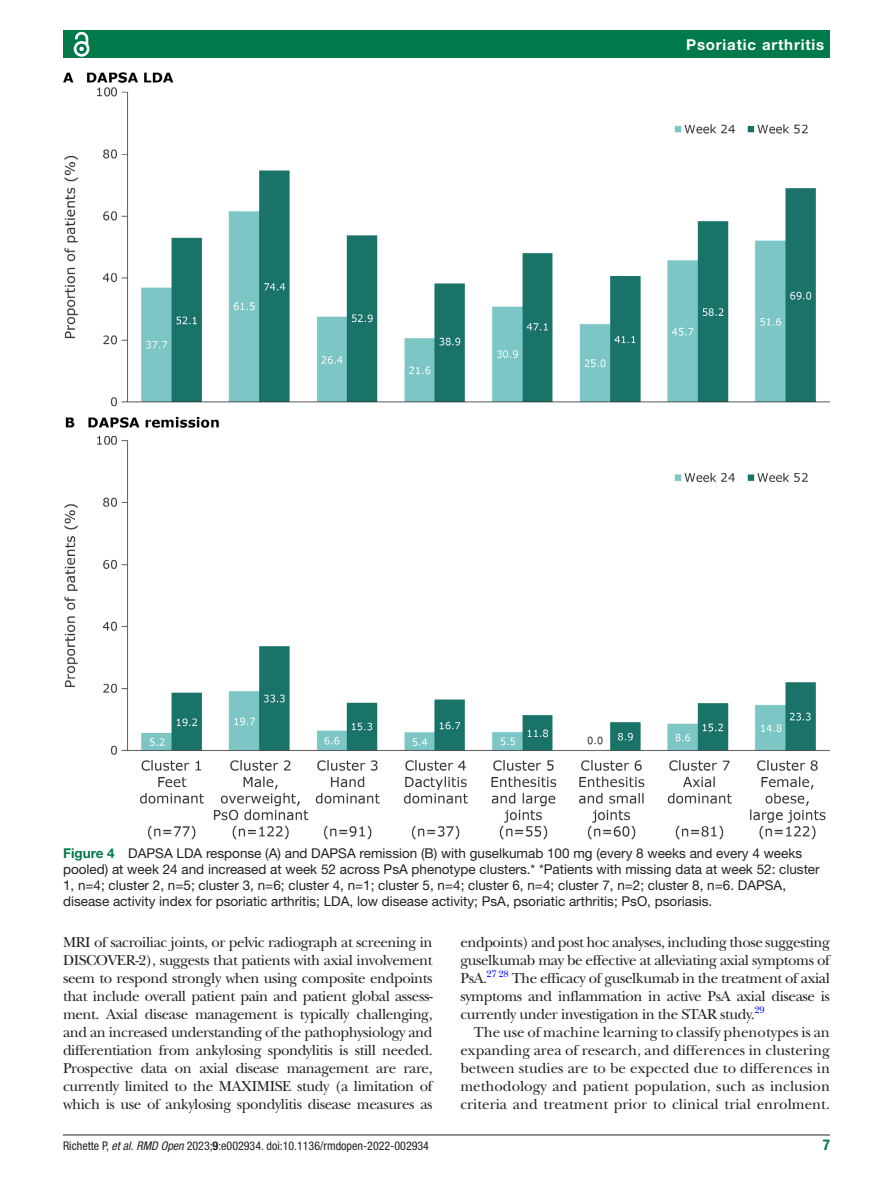
<style>
.page{position:relative;width:893px;height:1191px;background:#fff}
.page>*{position:absolute;margin:0;border:0;box-sizing:border-box;transform-origin:0 0}
.t1{font:15px/18px "New Baskerville";letter-spacing:-.025em;color:#231f20;text-align:justify}
.t2{font:700 15px "Helvetica Neue LT Std";letter-spacing:.055em;color:#fff}
.t3{font:700 condensed 15px "Helvetica Neue LT Std";color:#007a4b}
.t4{font:13.5px/16.2px "Helvetica Neue LT Std";color:#231f20}
.t5{font:condensed 12px "Helvetica Neue LT Std";color:#231f20}
.t6{font:9.9px "New Baskerville";color:#00f}
.s1{font-weight:700;color:#007a4b}
.s2{font-style:italic}
.s3{font-weight:700}
</style>
<div class="page">
<hr style="left:63px;top:1134px;width:767px;height:1px;background:#231f20">
<div style="left:63px;top:31px;width:767px;height:27px;background:#007a4b"></div>
<svg style="left:73px;top:31px;width:17px;height:26px"></svg>
<img style="left:63px;top:73px;width:767px;height:767px">
<p class="t2" style="left:686px;top:35px;width:140px">Psoriatic arthritis</p>
<p class="t4" style="left:63px;top:844px;width:758px"><span class="s1">Figure 4</span> DAPSA LDA response (A) and DAPSA remission (B) with guselkumab 100 mg (every 8 weeks and every 4 weeks pooled) at week 24 and increased at week 52 across PsA phenotype clusters.* *Patients with missing data at week 52: cluster 1, n=4; cluster 2, n=5; cluster 3, n=6; cluster 4, n=1; cluster 5, n=4; cluster 6, n=4; cluster 7, n=2; cluster 8, n=6. DAPSA, disease activity index for psoriatic arthritis; LDA, low disease activity; PsA, psoriatic arthritis; PsO, psoriasis.</p>
<p class="t1" style="left:63px;top:933px;width:371px">MRI of sacroiliac joints, or pelvic radiograph at screening in DISCOVER-2), suggests that patients with axial involvement seem to respond strongly when using composite endpoints that include overall patient pain and patient global assess&shy;ment. Axial disease management is typically challenging, and an increased understanding of the pathophysiology and differentiation from ankylosing spondylitis is still needed.<br>Prospective data on axial disease management are rare, currently limited to the MAXIMISE study (a limitation of which is use of ankylosing spondylitis disease measures as</p>
<p class="t1" style="left:460px;top:933px;width:371px">endpoints) and post hoc analyses, including those suggesting guselkumab may be effective at alleviating axial symptoms of PsA.<sup>27</sup> <sup>28</sup> The efficacy of guselkumab in the treatment of axial symptoms and inflammation in active PsA axial disease is currently under investigation in the STAR study.</p>
<p class="t6" style="left:754px;top:1003px;width:12px">29</p>
<p class="t1" style="left:460px;top:1023px;width:371px;text-indent:14px">The use of machine learning to classify phenotypes is an expanding area of research, and differences in clustering between studies are to be expected due to differences in methodology and patient population, such as inclusion criteria and treatment prior to clinical trial enrolment.</p>
<p class="t5" style="left:63px;top:1138px;width:368px">Richette P, <span class="s2">et al</span>. <span class="s2">RMD Open</span> 2023;<span class="s3">9</span>:e002934. doi:10.1136/rmdopen-2022-002934</p>
<p class="t3" style="left:823px;top:1135px;width:9px">7</p>
</div>
